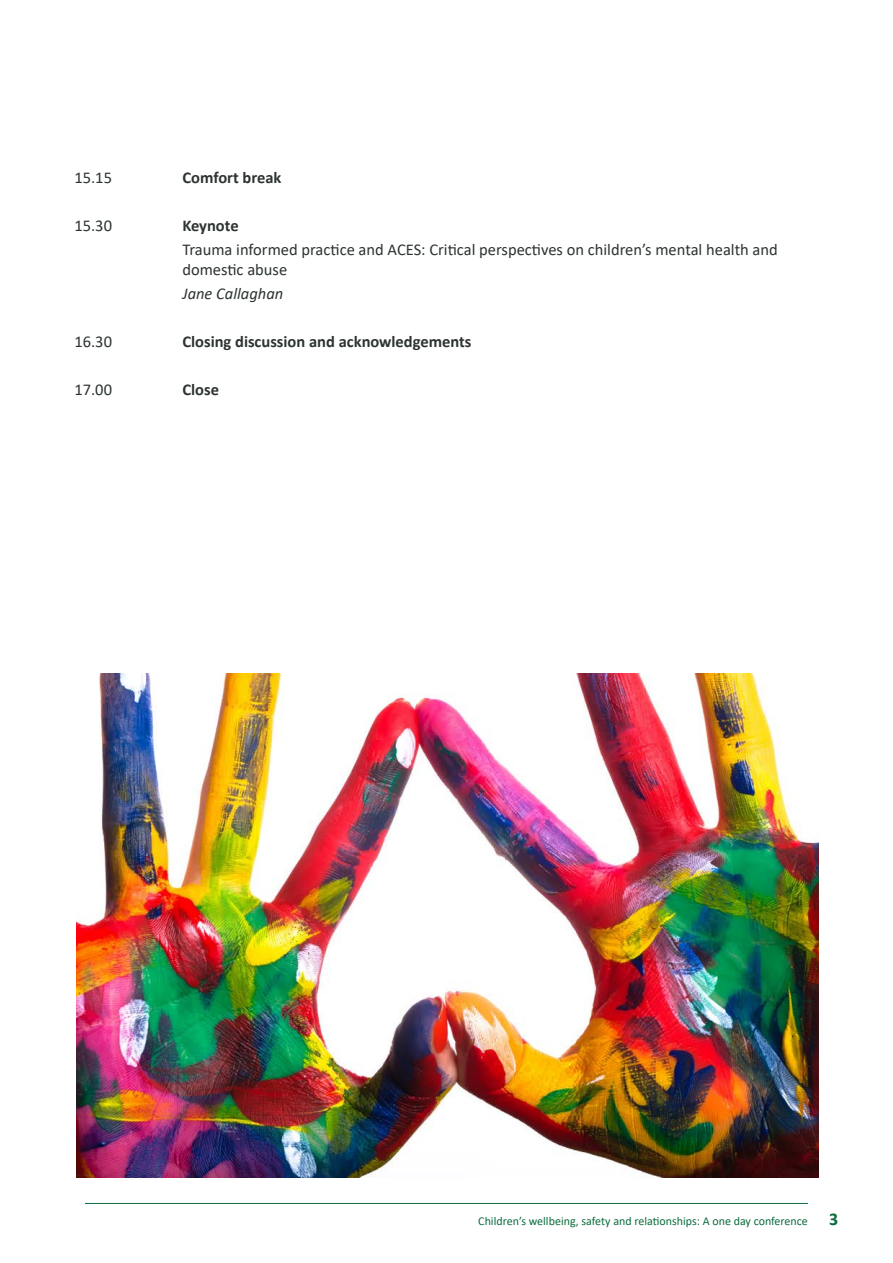
<style>
.page{position:relative;width:893px;height:1263px;background:#fff}
.page>*{position:absolute;margin:0;border:0;box-sizing:border-box;transform-origin:0 0}
.URLs{font:700 18px "Calibri";color:#0c6c3e}
.body_text{font:16.5px/19.8px "Calibri";color:#2c3332}
.body_text-2{font:700 16.5px "Calibri";color:#2c3332}
.body_text-3{font:italic 16.5px "Calibri";color:#2c3332}
.t1{font:12px "Calibri";color:#0c6c3e}
</style>
<div class="page">
<hr style="left:85px;top:1203px;width:723px;height:1px;background:#0c6c3e">
<img style="left:76px;top:674px;width:743px;height:504px">
<p class="body_text" style="left:74px;top:167px;width:39px">15.15</p>
<p class="body_text-2" style="left:182px;top:166px;width:100px">Comfort break</p>
<p class="body_text" style="left:74px;top:215px;width:39px">15.30</p>
<p class="body_text-2" style="left:182px;top:214px;width:58px">Keynote</p>
<p class="body_text" style="left:182px;top:239px;width:597px">Trauma informed practice and ACES: Critical perspectives on children’s mental health and domestic abuse</p>
<p class="body_text-3" style="left:182px;top:282px;width:102px">Jane Callaghan</p>
<p class="body_text" style="left:74px;top:331px;width:39px">16.30</p>
<p class="body_text-2" style="left:182px;top:330px;width:291px">Closing discussion and acknowledgements</p>
<p class="body_text" style="left:74px;top:379px;width:39px">17.00</p>
<p class="body_text-2" style="left:182px;top:378px;width:38px">Close</p>
<p class="t1" style="left:478px;top:1213px;width:331px">Children’s wellbeing, safety and relationships: A one day conference</p>
<p class="URLs" style="left:829px;top:1207px;width:11px">3</p>
</div>
